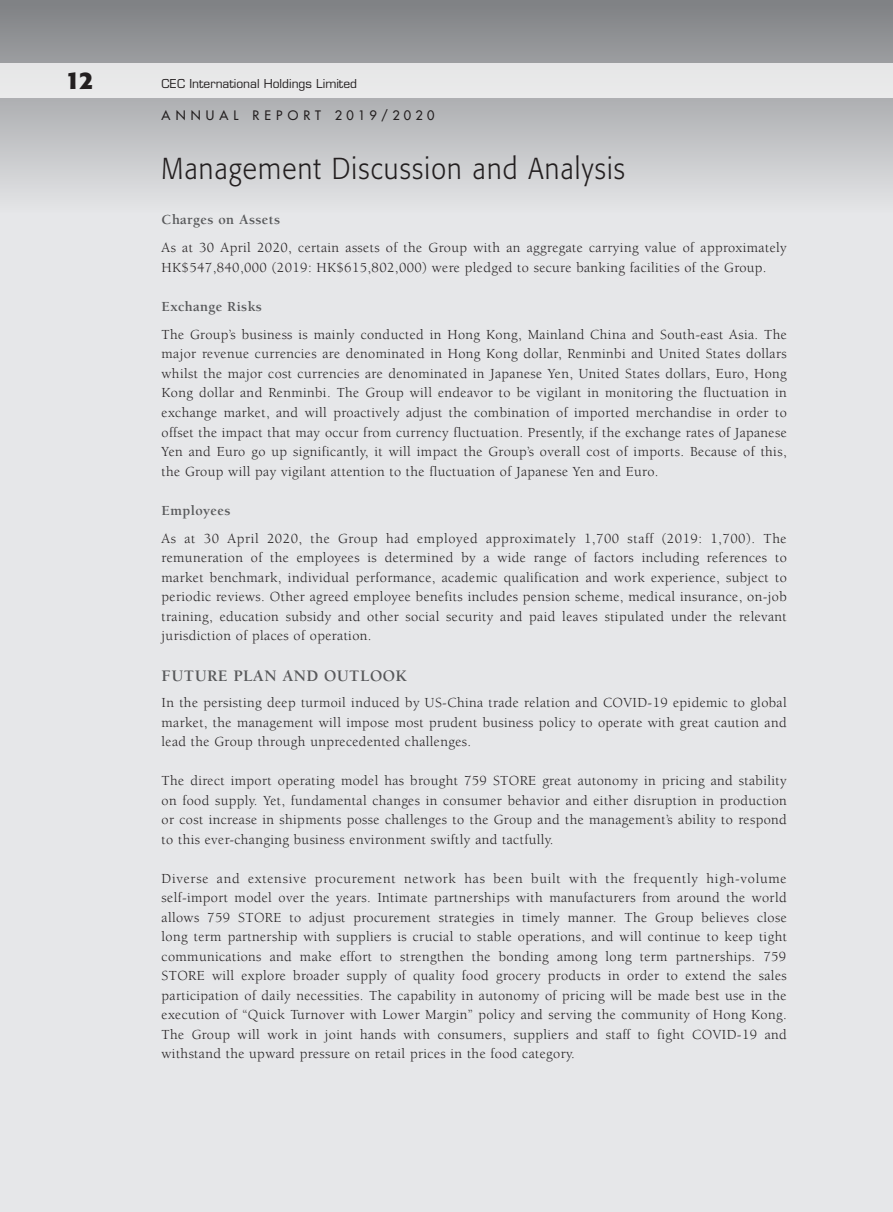
<style>
.page{position:relative;width:893px;height:1212px;background:#e6e7e9}
.page>*{position:absolute;margin:0;border:0;box-sizing:border-box;transform-origin:0 0}
.t1{font:300 30px "Formata";letter-spacing:.045em;color:#231f20;scale:.9 1}
.t2{font:700 24px "Formata";color:#231f20}
._01_H1{font:700 16.5px "Berkeley Std";letter-spacing:.025em;color:#57585a}
._00_txt{font:14.25px/19.5px "Berkeley Std";letter-spacing:.025em;color:#231f20;text-align:justify}
._02_H2{font:700 14.25px "Berkeley Std";letter-spacing:.025em;color:#57585a}
.t3{font:500 12.75px "Futura Std";letter-spacing:.4em;color:#231f20}
.t4{font:12px "Eurostile LT Std";color:#231f20}
</style>
<div class="page">
<svg style="left:0;top:0;width:893px;height:193px;background:#aeafb2"></svg>
<div style="left:0;top:64px;width:893px;height:34px;background:#e8e8e9"></div>
<h2 class="t2" style="left:66px;top:66px;width:29px">12</h2>
<p class="t4" style="left:162px;top:77px;width:197px">CEC International Holdings Limited</p>
<p class="t3" style="left:162px;top:108px;width:274px">ANNUAL REPORT 2019/2020</p>
<h1 class="t1" style="left:162px;top:151px;width:517px">Management Discussion and Analysis</h1>
<p class="_02_H2" style="left:162px;top:212px;width:120px">Charges on Assets</p>
<p class="_00_txt" style="left:162px;top:238px;width:627px">As at 30 April 2020, certain assets of the Group with an aggregate carrying value of approximately<br>HK$547,840,000 (2019: HK$615,802,000) were pledged to secure banking facilities of the Group.</p>
<p class="_02_H2" style="left:162px;top:299px;width:102px">Exchange Risks</p>
<p class="_00_txt" style="left:162px;top:325px;width:627px">The Group’s business is mainly conducted in Hong Kong, Mainland China and South-east Asia. The major revenue currencies are denominated in Hong Kong dollar, Renminbi and United States dollars whilst the major cost currencies are denominated in Japanese Yen, United States dollars, Euro, Hong Kong dollar and Renminbi. The Group will endeavor to be vigilant in monitoring the fluctuation in exchange market, and will proactively adjust the combination of imported merchandise in order to offset the impact that may occur from currency fluctuation. Presently, if the exchange rates of Japanese Yen and Euro go up significantly, it will impact the Group’s overall cost of imports. Because of this, the Group will pay vigilant attention to the fluctuation of Japanese Yen and Euro.</p>
<p class="_02_H2" style="left:162px;top:502px;width:71px">Employees</p>
<p class="_00_txt" style="left:162px;top:528px;width:627px">As at 30 April 2020, the Group had employed approximately 1,700 staff (2019: 1,700). The remuneration of the employees is determined by a wide range of factors including references to market benchmark, individual performance, academic qualification and work experience, subject to periodic reviews. Other agreed employee benefits includes pension scheme, medical insurance, on-job training, education subsidy and other social security and paid leaves stipulated under the relevant jurisdiction of places of operation.</p>
<p class="_01_H1" style="left:162px;top:667px;width:246px">FUTURE PLAN AND OUTLOOK</p>
<p class="_00_txt" style="left:162px;top:693px;width:627px">In the persisting deep turmoil induced by US-China trade relation and COVID-19 epidemic to global market, the management will impose most prudent business policy to operate with great caution and lead the Group through unprecedented challenges.</p>
<p class="_00_txt" style="left:162px;top:771px;width:627px">The direct import operating model has brought 759 STORE great autonomy in pricing and stability on food supply. Yet, fundamental changes in consumer behavior and either disruption in production or cost increase in shipments posse challenges to the Group and the management’s ability to respond to this ever-changing business environment swiftly and tactfully.</p>
<p class="_00_txt" style="left:162px;top:868px;width:627px">Diverse and extensive procurement network has been built with the frequently high-volume self-import model over the years. Intimate partnerships with manufacturers from around the world allows 759 STORE to adjust procurement strategies in timely manner. The Group believes close long term partnership with suppliers is crucial to stable operations, and will continue to keep tight communications and make effort to strengthen the bonding among long term partnerships. 759<br>STORE will explore broader supply of quality food grocery products in order to extend the sales participation of daily necessities. The capability in autonomy of pricing will be made best use in the execution of “Quick Turnover with Lower Margin” policy and serving the community of Hong Kong.<br>The Group will work in joint hands with consumers, suppliers and staff to fight COVID-19 and withstand the upward pressure on retail prices in the food category.</p>
</div>
